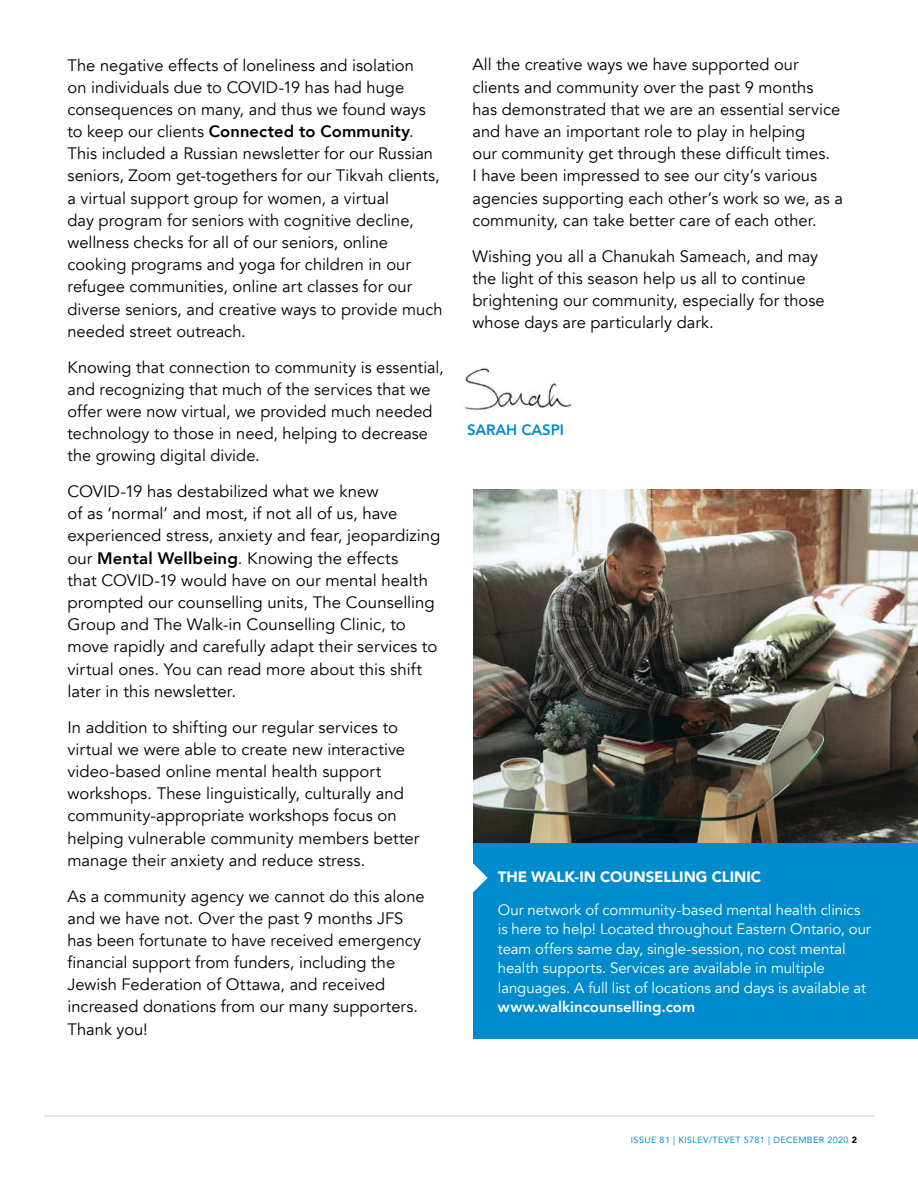
<style>
.page{position:relative;width:918px;height:1188px;background:#fff}
.page>*{position:absolute;margin:0;border:0;box-sizing:border-box;transform-origin:0 0}
.t1{font:16.5px/22.2px "Avenir";color:#000}
.t2{font:15px/19.5px "Avenir";letter-spacing:-.005em;color:#fff}
.t3{font:900 15px "Avenir";letter-spacing:-.005em;color:#fff}
.t4{font:800 15px "Avenir";color:#fff}
.t5{font:800 15px "Avenir";letter-spacing:-.01em;color:#008ccc}
.t6{font:9px "Avenir";letter-spacing:.04em;color:#008ccc}
.s1{font-weight:800}
.s2{font-weight:900;color:#000}
</style>
<div class="page">
<hr style="left:45px;top:1115px;width:830px;height:2px;background:#e6e7e8">
<img style="left:464px;top:368px;width:108px;height:42px">
<div style="left:473px;top:842px;width:445px;height:197px;background:#008ccc"></div>
<svg style="left:473px;top:864px;width:15px;height:28px"></svg>
<img style="left:473px;top:489px;width:445px;height:353px">
<p class="t1" style="left:68px;top:54px;width:377px">The negative effects of loneliness and isolation<br>on individuals due to COVID-19 has had huge consequences on many, and thus we found ways to keep our clients <span class="s1">Connected to Community</span>.<br>This included a Russian newsletter for our Russian seniors, Zoom get-togethers for our Tikvah clients, a virtual support group for women, a virtual<br>day program for seniors with cognitive decline, wellness checks for all of our seniors, online cooking programs and yoga for children in our refugee communities, online art classes for our diverse seniors, and creative ways to provide much needed street outreach.</p>
<p class="t1" style="left:68px;top:356px;width:378px">Knowing that connection to community is essential, and recognizing that much of the services that we offer were now virtual, we provided much needed technology to those in need, helping to decrease the growing digital divide.</p>
<p class="t1" style="left:68px;top:481px;width:374px">COVID-19 has destabilized what we knew<br>of as ‘normal’ and most, if not all of us, have experienced stress, anxiety and fear, jeopardizing our <span class="s1">Mental Wellbeing</span>. Knowing the effects<br>that COVID-19 would have on our mental health prompted our counselling units, The Counselling Group and The Walk-in Counselling Clinic, to move rapidly and carefully adapt their services to virtual ones. You can read more about this shift later in this newsletter.</p>
<p class="t1" style="left:68px;top:716px;width:353px">In addition to shifting our regular services to virtual we were able to create new interactive video-based online mental health support workshops. These linguistically, culturally and community-appropriate workshops focus on helping vulnerable community members better manage their anxiety and reduce stress.</p>
<p class="t1" style="left:68px;top:885px;width:359px">As a community agency we cannot do this alone and we have not. Over the past 9 months JFS has been fortunate to have received emergency financial support from funders, including the Jewish Federation of Ottawa, and received increased donations from our many supporters.<br>Thank you!</p>
<p class="t1" style="left:472px;top:54px;width:372px">All the creative ways we have supported our clients and community over the past 9 months<br>has demonstrated that we are an essential service and have an important role to play in helping<br>our community get through these difficult times.<br>I have been impressed to see our city’s various agencies supporting each other’s work so we, as a community, can take better care of each other.</p>
<p class="t1" style="left:472px;top:245px;width:354px">Wishing you all a Chanukah Sameach, and may the light of this season help us all to continue brightening our community, especially for those whose days are particularly dark.</p>
<p class="t5" style="left:467px;top:419px;width:98px">SARAH CASPI</p>
<p class="t3" style="left:498px;top:864px;width:265px">THE WALK-IN COUNSELLING CLINIC</p>
<p class="t2" style="left:498px;top:900px;width:375px">Our network of community-based mental health clinics is here to help! Located throughout Eastern Ontario, our team offers same day, single-session, no cost mental health supports. Services are available in multiple languages. A full list of locations and days is available at</p>
<p class="t4" style="left:498px;top:995px;width:199px">www.walkincounselling.com</p>
<p class="t6" style="left:631px;top:1133px;width:228px">ISSUE 81 | KISLEV/TEVET 5781 | DECEMBER 2020 <span class="s2">2</span></p>
</div>
